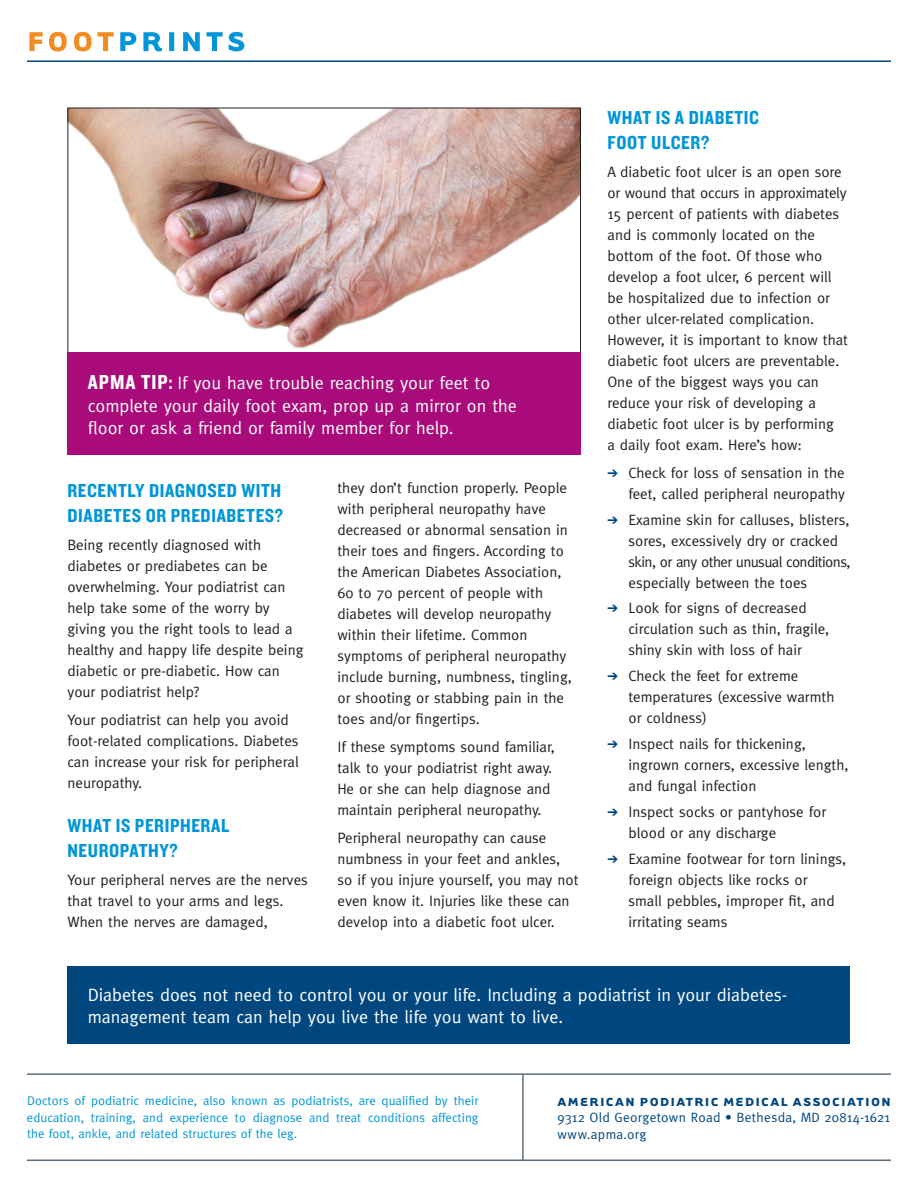
<style>
.page{position:relative;width:918px;height:1188px;background:#fff}
.page>*{position:absolute;margin:0;border:0;box-sizing:border-box;transform-origin:0 0}
.t1{font:21px "Knockout 50 Welterweight";color:#fff}
.t2{font:19.5px/25.5px "Knockout 50 Welterweight";letter-spacing:.03em;color:#0096d7}
.t3{font:18px/22.5px "Meta";color:#fff}
.t4{font:15px/21px "Meta";color:#231f20}
.t5{font:13.5px/16.5px "Meta";letter-spacing:.02em;color:#00477f}
.t6{font:700 13.5px "Tarzana Wide";color:#00477f}
.t7{font:12.75px/16.5px "Meta";letter-spacing:.005em;color:#0096d7;text-align:justify}
.s1{font-family:"Knockout 50 Welterweight";font-size:21px}
</style>
<div class="page">
<svg style="left:120px;top:32px;width:124px;height:19px"></svg>
<svg style="left:29px;top:32px;width:85px;height:19px"></svg>
<hr style="left:27px;top:60px;width:864px;height:2px;background:#00477f">
<hr style="left:27px;top:1160px;width:864px;height:1px;background:#5f6f7c">
<hr style="left:27px;top:1073px;width:864px;height:2px;background:#5f6f7c">
<hr style="left:522px;top:1074px;width:2px;height:86px;background:#5f6f7c">
<img style="left:70px;top:110px;width:509px;height:239px">
<div style="left:68px;top:966px;width:782px;height:78px;background:#00477f"></div>
<div style="left:68px;top:352px;width:513px;height:102px;background:#a90b7a"></div>
<h1 class="t1" style="left:88px;top:368px;width:13px">APMA</h1>
<p class="t3" style="left:88px;top:371px;width:431px;text-indent:53px"><span class="s1">TIP:</span> If you have trouble reaching your feet to complete your daily foot exam, prop up a mirror on the floor or ask a friend or family member for help.</p>
<h2 class="t2" style="left:68px;top:477px;width:217px">RECENTLY DIAGNOSED WITH<br>DIABETES OR PREDIABETES?</h2>
<p class="t4" style="left:68px;top:534px;width:237px">Being recently diagnosed with diabetes or prediabetes can be overwhelming. Your podiatrist can help take some of the worry by giving you the right tools to lead a healthy and happy life despite being diabetic or pre-diabetic. How can your podiatrist help?</p>
<p class="t4" style="left:68px;top:709px;width:233px">Your podiatrist can help you avoid foot-related complications. Diabetes can increase your risk for peripheral neuropathy.</p>
<h2 class="t2" style="left:68px;top:812px;width:163px">WHAT IS PERIPHERAL<br>NEUROPATHY?</h2>
<p class="t4" style="left:68px;top:869px;width:242px">Your peripheral nerves are the nerves that travel to your arms and legs.<br>When the nerves are damaged,</p>
<p class="t4" style="left:338px;top:477px;width:236px">they don’t function properly. People with peripheral neuropathy have decreased or abnormal sensation in their toes and fingers. According to the American Diabetes Association, 60 to 70 percent of people with diabetes will develop neuropathy within their lifetime. Common symptoms of peripheral neuropathy include burning, numbness, tingling, or shooting or stabbing pain in the toes and/or fingertips.</p>
<p class="t4" style="left:338px;top:736px;width:219px">If these symptoms sound familiar, talk to your podiatrist right away.<br>He or she can help diagnose and maintain peripheral neuropathy.</p>
<p class="t4" style="left:338px;top:827px;width:243px">Peripheral neuropathy can cause numbness in your feet and ankles, so if you injure yourself, you may not even know it. Injuries like these can develop into a diabetic foot ulcer.</p>
<h2 class="t2" style="left:607px;top:104px;width:153px">WHAT IS A DIABETIC<br>FOOT ULCER?</h2>
<p class="t4" style="left:608px;top:161px;width:242px">A diabetic foot ulcer is an open sore or wound that occurs in approximately 15 percent of patients with diabetes and is commonly located on the bottom of the foot. Of those who develop a foot ulcer, 6 percent will be hospitalized due to infection or other ulcer-related complication.<br>However, it is important to know that diabetic foot ulcers are preventable.<br>One of the biggest ways you can reduce your risk of developing a diabetic foot ulcer is by performing<br>a daily foot exam. Here’s how:</p>
<p class="t4" style="left:628px;top:462px;width:218px">Check for loss of sensation in the feet, called peripheral neuropathy</p>
<p class="t4" style="left:628px;top:509px;width:223px">Examine skin for calluses, blisters, sores, excessively dry or cracked skin, or any other unusual conditions, especially between the toes</p>
<p class="t4" style="left:628px;top:598px;width:202px">Look for signs of decreased circulation such as thin, fragile, shiny skin with loss of hair</p>
<p class="t4" style="left:628px;top:665px;width:207px">Check the feet for extreme temperatures (excessive warmth or coldness)</p>
<p class="t4" style="left:628px;top:733px;width:221px">Inspect nails for thickening, ingrown corners, excessive length, and fungal infection</p>
<p class="t4" style="left:628px;top:801px;width:199px">Inspect socks or pantyhose for blood or any discharge</p>
<p class="t4" style="left:628px;top:848px;width:219px">Examine footwear for torn linings, foreign objects like rocks or<br>small pebbles, improper fit, and irritating seams</p>
<p class="t3" style="left:88px;top:983px;width:701px">Diabetes does not need to control you or your life. Including a podiatrist in your diabetes&shy;management team can help you live the life you want to live.</p>
<p class="t7" style="left:27px;top:1093px;width:453px">Doctors of podiatric medicine, also known as podiatrists, are qualified by their education, training, and experience to diagnose and treat conditions affecting the foot, ankle, and related structures of the leg.</p>
<p class="t6" style="left:557px;top:1093px;width:33px">AMERICAN</p>
<p class="t6" style="left:640px;top:1093px;width:5px">PODIATRIC</p>
<p class="t6" style="left:723px;top:1093px;width:19px">MEDICAL</p>
<p class="t6" style="left:793px;top:1093px;width:4px">ASSOCIATION</p>
<p class="t5" style="left:557px;top:1109px;width:334px">9312 Old Georgetown Road • Bethesda, MD 20814-1621 www.apma.org</p>
</div>
